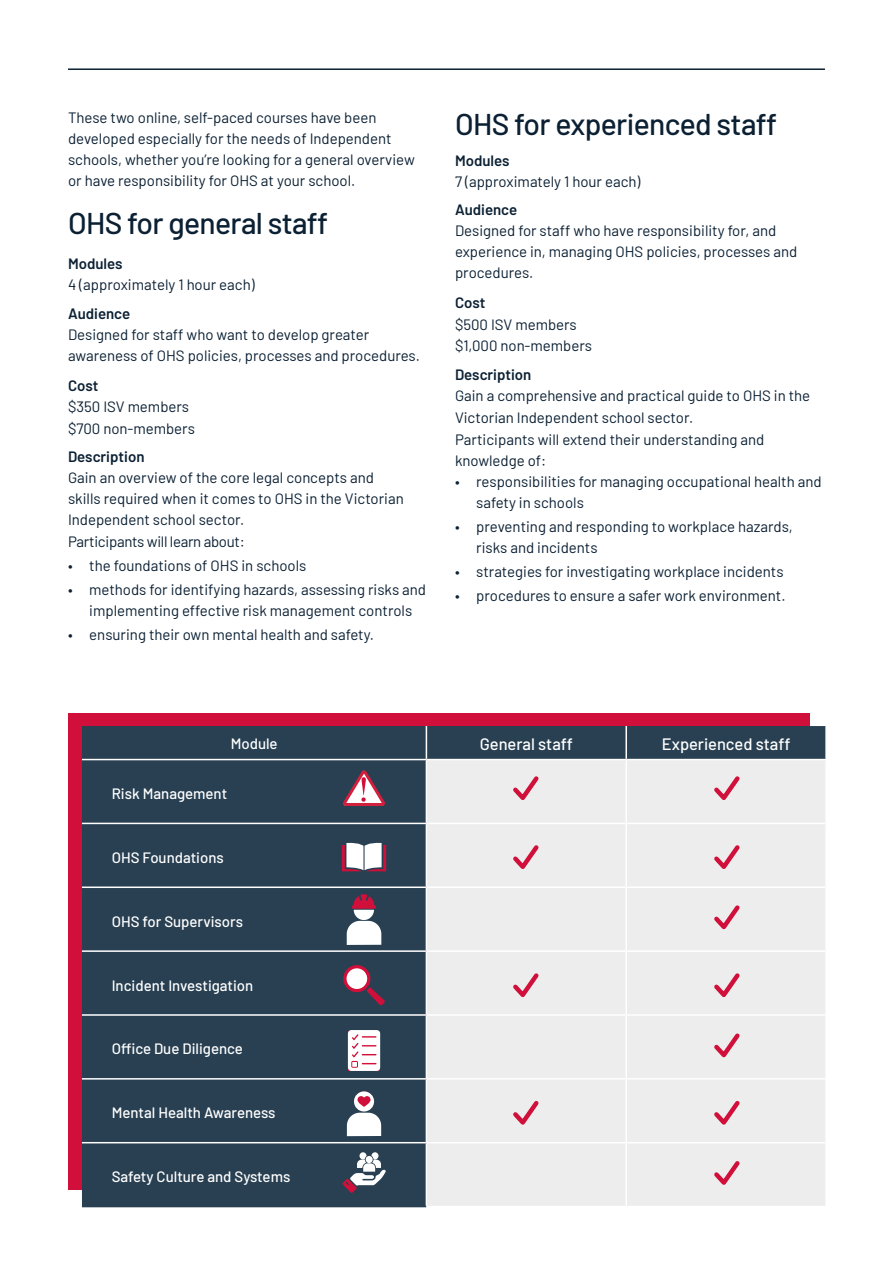
<style>
.page{position:relative;width:893px;height:1263px;background:#fff}
.page>*{position:absolute;margin:0;border:0;box-sizing:border-box;transform-origin:0 0}
.t1{font:500 30px "Barlow";letter-spacing:-.02em;color:#0b2033}
.t2{font:500 16.5px "Barlow";color:#fff}
.t3{font:15px/21px "Barlow";color:#0b2033}
.t4{font:500 15px "Barlow";color:#fff}
.t5{font:600 15px "Barlow";color:#0b2033}
</style>
<div class="page">
<hr style="left:68px;top:68px;width:757px;height:2px;background:#0b2033">
<div style="left:68px;top:713px;width:741px;height:477px;background:#d0103a"></div>
<div style="left:82px;top:726px;width:743px;height:480px;background:#284052"></div>
<div style="left:427px;top:760px;width:398px;height:446px;background:#ededed"></div>
<hr style="left:82px;top:759px;width:344px;height:1px;background:#fff">
<hr style="left:82px;top:823px;width:344px;height:1px;background:#fff">
<hr style="left:82px;top:886px;width:344px;height:2px;background:#fff">
<hr style="left:82px;top:950px;width:344px;height:2px;background:#fff">
<hr style="left:82px;top:1014px;width:344px;height:2px;background:#fff">
<hr style="left:82px;top:1078px;width:344px;height:1px;background:#fff">
<hr style="left:82px;top:1142px;width:344px;height:1px;background:#fff">
<hr style="left:625px;top:726px;width:2px;height:33px;background:#fff">
<hr style="left:426px;top:726px;width:1px;height:33px;background:#fff">
<hr style="left:426px;top:760px;width:1px;height:63px;background:#fff">
<hr style="left:426px;top:824px;width:1px;height:62px;background:#fff">
<hr style="left:426px;top:888px;width:1px;height:62px;background:#fff">
<hr style="left:426px;top:952px;width:1px;height:62px;background:#fff">
<hr style="left:426px;top:1016px;width:1px;height:62px;background:#fff">
<hr style="left:426px;top:1079px;width:1px;height:63px;background:#fff">
<hr style="left:426px;top:1143px;width:1px;height:63px;background:#fff">
<hr style="left:82px;top:1206px;width:344px;height:1px;background:#284052">
<hr style="left:426px;top:759px;width:200px;height:1px;background:#fff">
<hr style="left:626px;top:759px;width:201px;height:1px;background:#fff">
<hr style="left:426px;top:823px;width:200px;height:1px;background:#fff">
<hr style="left:626px;top:823px;width:199px;height:1px;background:#fff">
<hr style="left:426px;top:886px;width:200px;height:2px;background:#fff">
<hr style="left:626px;top:886px;width:199px;height:2px;background:#fff">
<hr style="left:426px;top:950px;width:200px;height:2px;background:#fff">
<hr style="left:626px;top:950px;width:199px;height:2px;background:#fff">
<hr style="left:426px;top:1014px;width:200px;height:2px;background:#fff">
<hr style="left:626px;top:1014px;width:199px;height:2px;background:#fff">
<hr style="left:426px;top:1078px;width:200px;height:1px;background:#fff">
<hr style="left:626px;top:1078px;width:199px;height:1px;background:#fff">
<hr style="left:426px;top:1142px;width:200px;height:1px;background:#fff">
<hr style="left:626px;top:1142px;width:199px;height:1px;background:#fff">
<hr style="left:625px;top:760px;width:2px;height:63px;background:#fff">
<hr style="left:625px;top:824px;width:2px;height:62px;background:#fff">
<hr style="left:625px;top:888px;width:2px;height:62px;background:#fff">
<hr style="left:625px;top:952px;width:2px;height:62px;background:#fff">
<hr style="left:625px;top:1016px;width:2px;height:62px;background:#fff">
<hr style="left:625px;top:1079px;width:2px;height:63px;background:#fff">
<hr style="left:625px;top:1143px;width:2px;height:63px;background:#fff">
<svg style="left:340px;top:768px;width:47px;height:39px;background:#836878"></svg>
<svg style="left:342px;top:1152px;width:44px;height:41px;background:#787c89"></svg>
<svg style="left:347px;top:1091px;width:34px;height:45px;background:#b7b2ba"></svg>
<svg style="left:348px;top:1030px;width:32px;height:41px"></svg>
<svg style="left:347px;top:894px;width:34px;height:51px;background:#b09da9"></svg>
<svg style="left:343px;top:965px;width:42px;height:40px"></svg>
<svg style="left:342px;top:842px;width:44px;height:29px"></svg>
<svg style="left:509px;top:841px;width:34px;height:33px"></svg>
<svg style="left:509px;top:772px;width:34px;height:33px"></svg>
<svg style="left:509px;top:1097px;width:34px;height:33px"></svg>
<svg style="left:509px;top:969px;width:34px;height:33px"></svg>
<svg style="left:710px;top:841px;width:34px;height:33px"></svg>
<svg style="left:710px;top:772px;width:34px;height:33px"></svg>
<svg style="left:710px;top:1097px;width:34px;height:33px"></svg>
<svg style="left:710px;top:969px;width:34px;height:33px"></svg>
<svg style="left:710px;top:1157px;width:34px;height:33px"></svg>
<svg style="left:710px;top:1029px;width:34px;height:33px"></svg>
<svg style="left:710px;top:901px;width:34px;height:33px"></svg>
<p class="t3" style="left:68px;top:106px;width:348px">These two online, self-paced courses have been developed especially for the needs of Independent schools, whether you’re looking for a general overview or have responsibility for OHS at your school.</p>
<h1 class="t1" style="left:68px;top:201px;width:262px">OHS for general staff</h1>
<p class="t5" style="left:68px;top:253px;width:56px">Modules</p>
<p class="t3" style="left:68px;top:273px;width:188px">4 (approximately 1 hour each)</p>
<p class="t5" style="left:68px;top:302px;width:64px">Audience</p>
<p class="t3" style="left:68px;top:322px;width:353px">Designed for staff who want to develop greater awareness of OHS policies, processes and procedures.</p>
<p class="t5" style="left:68px;top:374px;width:32px">Cost</p>
<p class="t3" style="left:68px;top:395px;width:128px;line-height:21.6px">$350 ISV members $700 non-members</p>
<p class="t5" style="left:68px;top:446px;width:78px">Description</p>
<p class="t3" style="left:68px;top:466px;width:337px">Gain an overview of the core legal concepts and skills required when it comes to OHS in the Victorian Independent school sector.<br>Participants will learn about:</p>
<p class="t3" style="left:68px;top:554px;width:240px">• the foundations of OHS in schools</p>
<p class="t3" style="left:68px;top:578px;width:360px;text-align:center">• methods for identifying hazards, assessing risks and implementing effective risk management controls</p>
<p class="t3" style="left:68px;top:623px;width:308px">• ensuring their own mental health and safety.</p>
<h1 class="t1" style="left:455px;top:102px;width:324px">OHS for experienced staff</h1>
<p class="t5" style="left:455px;top:149px;width:56px">Modules</p>
<p class="t3" style="left:455px;top:169px;width:187px">7 (approximately 1 hour each)</p>
<p class="t5" style="left:455px;top:199px;width:64px">Audience</p>
<p class="t3" style="left:455px;top:219px;width:344px">Designed for staff who have responsibility for, and experience in, managing OHS policies, processes and procedures.</p>
<p class="t5" style="left:455px;top:292px;width:32px">Cost</p>
<p class="t3" style="left:455px;top:312px;width:138px;line-height:21.6px">$500 ISV members $1,000 non-members</p>
<p class="t5" style="left:455px;top:363px;width:78px">Description</p>
<p class="t3" style="left:455px;top:384px;width:357px;line-height:21.6px">Gain a comprehensive and practical guide to OHS in the Victorian Independent school sector.<br>Participants will extend their understanding and knowledge of:</p>
<p class="t3" style="left:476px;top:470px;width:347px;text-indent:-21px">• responsibilities for managing occupational health and safety in schools</p>
<p class="t3" style="left:476px;top:515px;width:318px;text-indent:-21px">• preventing and responding to workplace hazards, risks and incidents</p>
<p class="t3" style="left:455px;top:560px;width:330px">• strategies for investigating workplace incidents</p>
<p class="t3" style="left:455px;top:584px;width:332px">• procedures to ensure a safer work environment.</p>
<p class="t4" style="left:231px;top:732px;width:48px">Module</p>
<p class="t2" style="left:480px;top:731px;width:95px">General staff</p>
<p class="t2" style="left:662px;top:731px;width:130px">Experienced staff</p>
<p class="t4" style="left:112px;top:783px;width:117px">Risk Management</p>
<p class="t4" style="left:112px;top:846px;width:114px">OHS Foundations</p>
<p class="t4" style="left:112px;top:910px;width:133px">OHS for Supervisors</p>
<p class="t4" style="left:112px;top:974px;width:143px">Incident Investigation</p>
<p class="t4" style="left:112px;top:1038px;width:133px">Office Due Diligence</p>
<p class="t4" style="left:112px;top:1102px;width:165px">Mental Health Awareness</p>
<p class="t4" style="left:112px;top:1166px;width:180px">Safety Culture and Systems</p>
</div>
